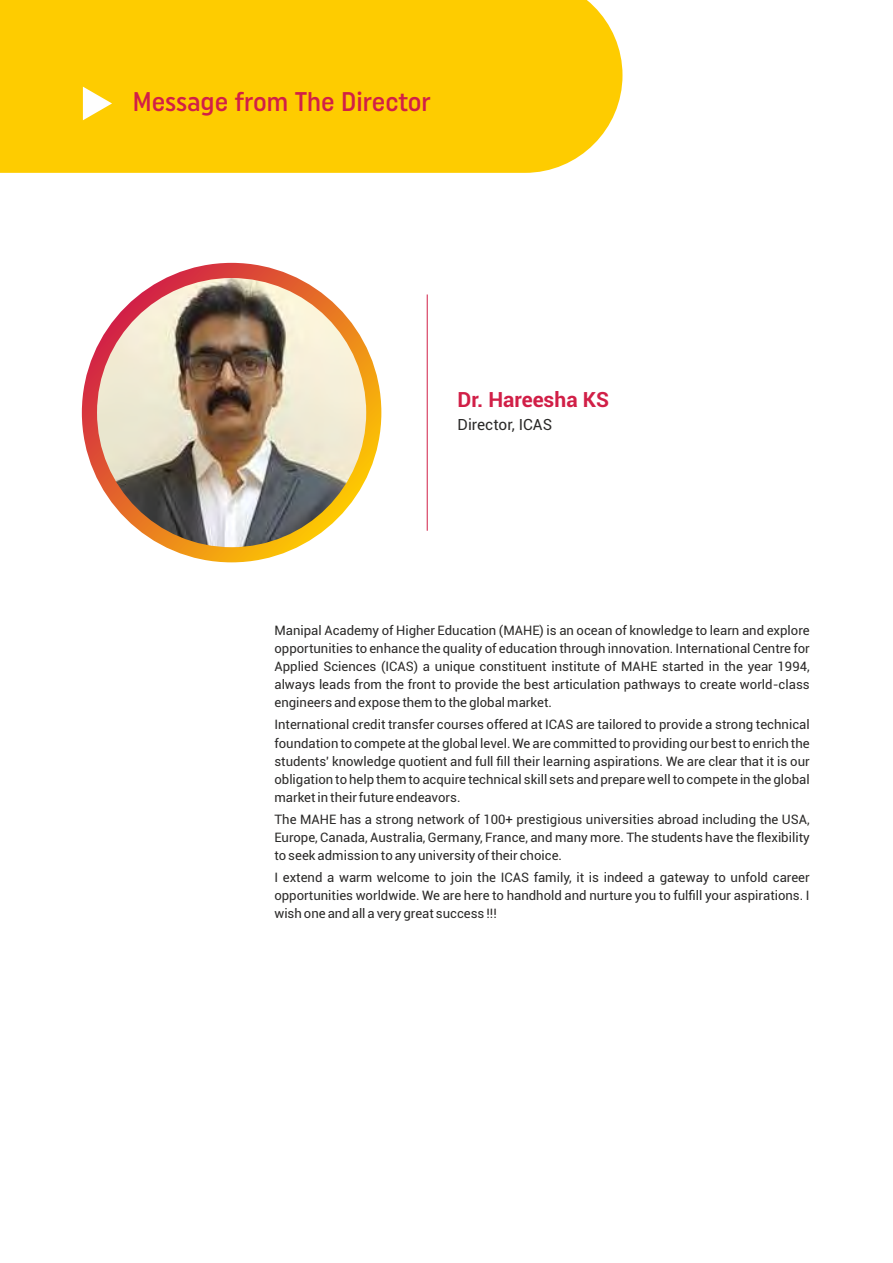
<style>
.page{position:relative;width:893px;height:1263px;background:#fff}
.page>*{position:absolute;margin:0;border:0;box-sizing:border-box;transform-origin:0 0}
.t1{font:500 27px "Uniform Condensed";color:#d11f47}
.t2{font:700 21px "Roboto";color:#d11f47}
.t3{font:15.45px "Roboto";color:#2b2a29}
.t4{font:13.2px/18.1px "Roboto";color:#2b2a29;text-align:justify}
</style>
<div class="page">
<div style="left:0;top:0;width:622px;height:173px;background:#fecc00"></div>
<svg style="left:82px;top:263px;width:299px;height:299px;background:#e67525"></svg>
<img style="left:97px;top:278px;width:269px;height:269px;border-radius:50%">
<hr style="left:427px;top:294px;width:1px;height:237px;background:#d11f47">
<svg style="left:83px;top:87px;width:29px;height:33px"></svg>
<h1 class="t1" style="left:133px;top:89px;width:299px">Message from The Director</h1>
<h2 class="t2" style="left:458px;top:391px;width:153px">Dr. Hareesha KS</h2>
<p class="t3" style="left:458px;top:418px;width:96px">Director, ICAS</p>
<p class="t4" style="left:274px;top:622px;width:537px">Manipal Academy of Higher Education (MAHE) is an ocean of knowledge to learn and explore opportunities to enhance the quality of education through innovation. International Centre for Applied Sciences (ICAS) a unique constituent institute of MAHE started in the year 1994, always leads from the front to provide the best articulation pathways to create world-class engineers and expose them to the global market.</p>
<p class="t4" style="left:274px;top:717px;width:537px">International credit transfer courses offered at ICAS are tailored to provide a strong technical foundation to compete at the global level. We are committed to providing our best to enrich the students' knowledge quotient and full fill their learning aspirations. We are clear that it is our obligation to help them to acquire technical skill sets and prepare well to compete in the global market in their future endeavors.</p>
<p class="t4" style="left:274px;top:811px;width:537px">The MAHE has a strong network of 100+ prestigious universities abroad including the USA, Europe, Canada, Australia, Germany, France, and many more. The students have the flexibility to seek admission to any university of their choice.</p>
<p class="t4" style="left:274px;top:870px;width:537px">I extend a warm welcome to join the ICAS family, it is indeed a gateway to unfold career opportunities worldwide. We are here to handhold and nurture you to fulfill your aspirations. I wish one and all a very great success !!!</p>
</div>
